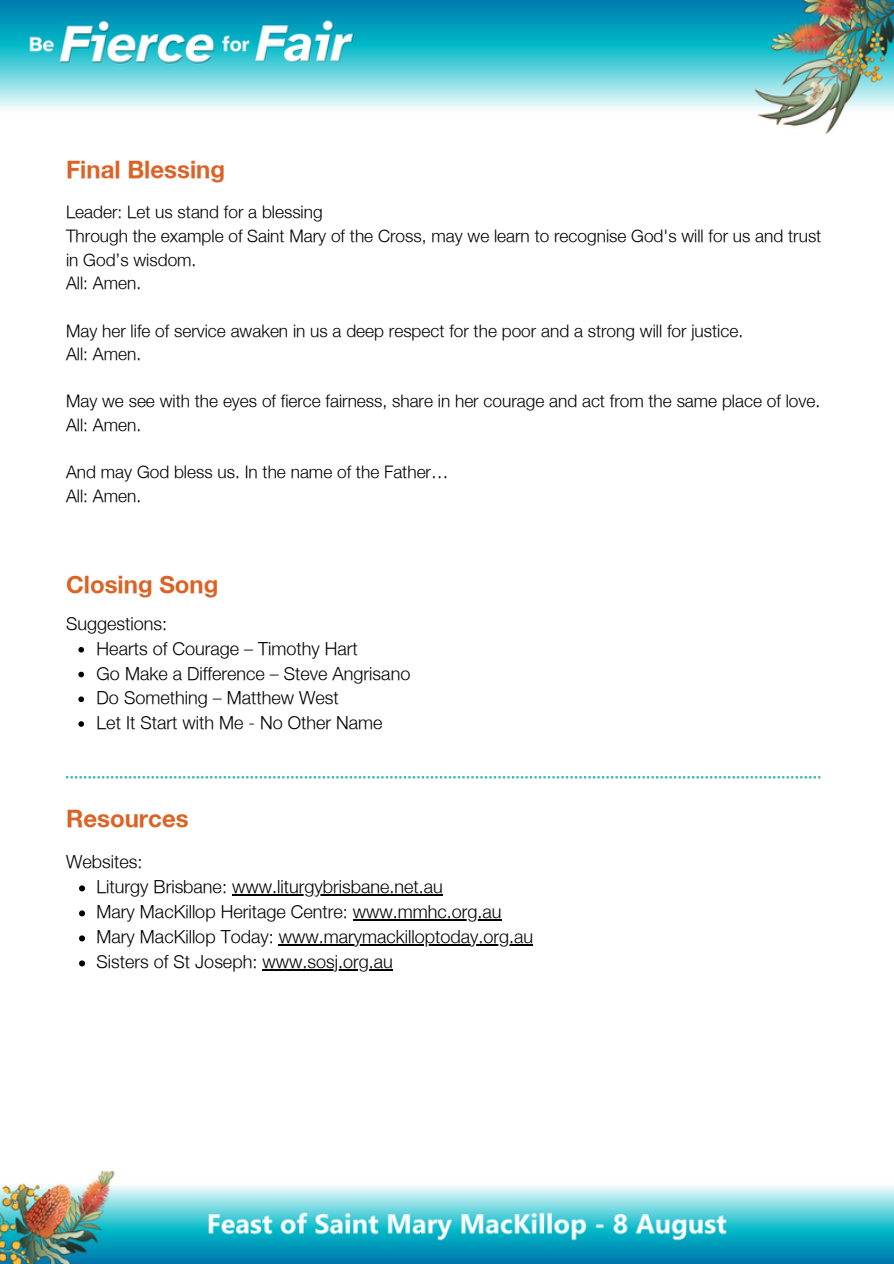
<style>
.page{position:relative;width:894px;height:1264px;background:#fff}
.page>*{position:absolute;margin:0;border:0;box-sizing:border-box;transform-origin:0 0}
.t1{font:700 24px "Helvetica Neue";color:#dc6226}
.t2{font:300 18px "Helvetica Neue";color:#000}
.t3{font:300 17.25px/23.5px "Helvetica Neue";color:#000}
</style>
<div class="page">
<img style="left:0;top:1171px;width:893px;height:92px">
<img style="left:0;top:0;width:893px;height:133px">
<svg style="left:78px;top:647px;width:6px;height:5px"></svg>
<svg style="left:78px;top:671px;width:6px;height:6px"></svg>
<svg style="left:78px;top:696px;width:6px;height:6px"></svg>
<svg style="left:78px;top:721px;width:6px;height:6px"></svg>
<svg style="left:79px;top:885px;width:6px;height:6px"></svg>
<hr style="left:232px;top:894px;width:210px;height:1px;background:#000">
<svg style="left:79px;top:910px;width:6px;height:6px"></svg>
<hr style="left:352px;top:919px;width:149px;height:1px;background:#000">
<svg style="left:79px;top:935px;width:6px;height:6px"></svg>
<hr style="left:278px;top:944px;width:255px;height:1px;background:#000">
<svg style="left:79px;top:960px;width:6px;height:6px"></svg>
<hr style="left:262px;top:969px;width:130px;height:1px;background:#000">
<svg style="left:66px;top:776px;width:754px;height:2px"></svg>
<p class="t1" style="left:66px;top:155px;width:160px">Final Blessing</p>
<p class="t3" style="left:66px;top:200px;width:258px">Leader: Let us stand for a blessing</p>
<h1 class="t3" style="left:66px;top:224px;width:756px">Through the example of Saint Mary of the Cross, may we learn to recognise God's will for us and trust in God’s wisdom.</h1>
<p class="t3" style="left:66px;top:271px;width:77px">All: Amen.</p>
<p class="t3" style="left:66px;top:318px;width:678px">May her life of service awaken in us a deep respect for the poor and a strong will for justice.</p>
<p class="t3" style="left:66px;top:342px;width:77px">All: Amen.</p>
<p class="t3" style="left:66px;top:389px;width:755px">May we see with the eyes of fierce fairness, share in her courage and act from the same place of love.</p>
<p class="t3" style="left:66px;top:413px;width:77px">All: Amen.</p>
<p class="t3" style="left:66px;top:460px;width:383px">And may God bless us. In the name of the Father…</p>
<p class="t3" style="left:66px;top:483px;width:77px">All: Amen.</p>
<p class="t1" style="left:66px;top:570px;width:154px">Closing Song</p>
<p class="t2" style="left:66px;top:612px;width:103px">Suggestions:</p>
<p class="t2" style="left:97px;top:637px;width:263px">Hearts of Courage – Timothy Hart</p>
<p class="t2" style="left:97px;top:662px;width:315px">Go Make a Difference – Steve Angrisano</p>
<p class="t2" style="left:97px;top:687px;width:244px">Do Something – Matthew West</p>
<p class="t2" style="left:97px;top:711px;width:287px">Let It Start with Me - No Other Name</p>
<p class="t1" style="left:66px;top:803px;width:124px">Resources</p>
<p class="t2" style="left:66px;top:851px;width:78px">Websites:</p>
<p class="t2" style="left:97px;top:876px;width:347px">Liturgy Brisbane: www.liturgybrisbane.net.au</p>
<h1 class="t2" style="left:97px;top:901px;width:406px">Mary MacKillop Heritage Centre: www.mmhc.org.au</h1>
<p class="t2" style="left:97px;top:926px;width:438px">Mary MacKillop Today: www.marymackilloptoday.org.au</p>
<p class="t2" style="left:97px;top:951px;width:297px">Sisters of St Joseph: www.sosj.org.au</p>
</div>
